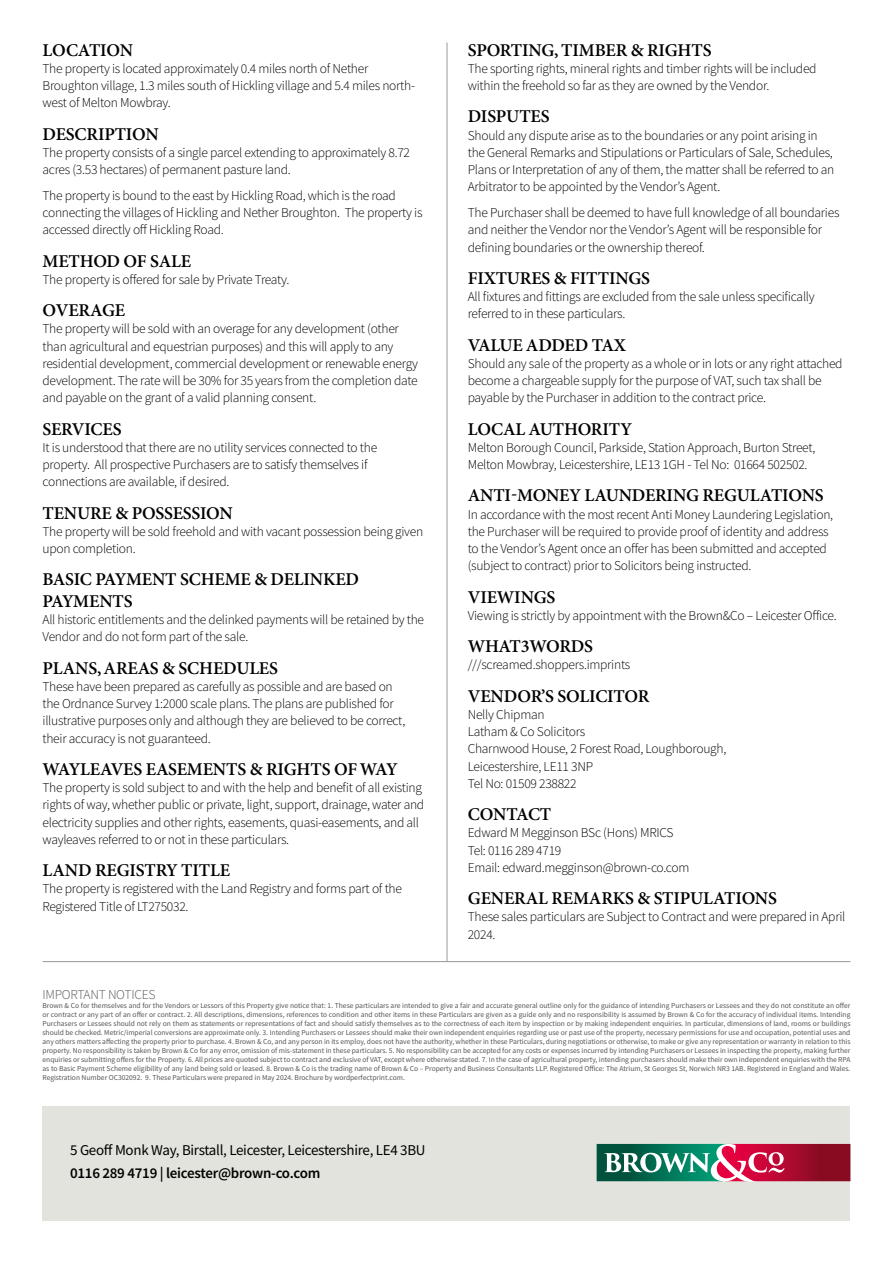
<style>
.page{position:relative;width:893px;height:1263px;background:#fff}
.page>*{position:absolute;margin:0;border:0;box-sizing:border-box;transform-origin:0 0}
.t1{font:600 18px/21.6px "Minion Pro";letter-spacing:-.01em;color:#000}
.t2{font:15px "Source Sans Pro";letter-spacing:-.02em;color:#000}
.t3{font:600 15px "Source Sans Pro";letter-spacing:-.02em;color:#000}
.t4{font:300 13.5px/17.2px "Source Sans Pro";letter-spacing:-.02em;color:#000}
.t5{font:300 13.5px "Source Sans Pro";letter-spacing:-.02em;color:#575756}
.t6{font:7.5px/9px "Source Sans Pro";color:#575756;text-align:justify}
</style>
<div class="page">
<div style="left:43px;top:1106px;width:807px;height:114px;background:#e3e3de"></div>
<svg style="left:597px;top:1144px;width:253px;height:37px;background:#7c5a61"></svg>
<hr style="left:43px;top:961px;width:807px;height:1px;background:#9d9d9c">
<hr style="left:446px;top:43px;width:2px;height:918px;background:#9d9d9c">
<h1 class="t1" style="left:43px;top:40px;width:92px">LOCATION</h1>
<p class="t4" style="left:43px;top:60px;width:374px">The property is located approximately 0.4 miles north of Nether<br>Broughton village, 1.3 miles south of Hickling village and 5.4 miles north&shy;west of Melton Mowbray.</p>
<h1 class="t1" style="left:43px;top:124px;width:118px">DESCRIPTION</h1>
<p class="t4" style="left:43px;top:144px;width:369px">The property consists of a single parcel extending to approximately 8.72 acres (3.53 hectares) of permanent pasture land.</p>
<p class="t4" style="left:43px;top:187px;width:381px">The property is bound to the east by Hickling Road, which is the road connecting the villages of Hickling and Nether Broughton. The property is accessed directly off Hickling Road.</p>
<h1 class="t1" style="left:43px;top:251px;width:150px">METHOD OF SALE</h1>
<p class="t4" style="left:43px;top:271px;width:248px">The property is offered for sale by Private Treaty.</p>
<h1 class="t1" style="left:43px;top:300px;width:84px">OVERAGE</h1>
<p class="t4" style="left:43px;top:320px;width:377px">The property will be sold with an overage for any development (other than agricultural and equestrian purposes) and this will apply to any residential development, commercial development or renewable energy development. The rate will be 30% for 35 years from the completion date and payable on the grant of a valid planning consent.</p>
<h1 class="t1" style="left:43px;top:419px;width:81px">SERVICES</h1>
<p class="t4" style="left:43px;top:439px;width:336px">It is understood that there are no utility services connected to the property. All prospective Purchasers are to satisfy themselves if connections are available, if desired.</p>
<h1 class="t1" style="left:43px;top:503px;width:192px">TENURE &amp; POSSESSION</h1>
<p class="t4" style="left:43px;top:523px;width:382px">The property will be sold freehold and with vacant possession being given upon completion.</p>
<h1 class="t1" style="left:43px;top:569px;width:318px">BASIC PAYMENT SCHEME &amp; DELINKED<br>PAYMENTS</h1>
<p class="t4" style="left:43px;top:611px;width:383px">All historic entitlements and the delinked payments will be retained by the<br>Vendor and do not form part of the sale.</p>
<h1 class="t1" style="left:43px;top:658px;width:237px">PLANS, AREAS &amp; SCHEDULES</h1>
<p class="t4" style="left:43px;top:678px;width:364px">These have been prepared as carefully as possible and are based on the Ordnance Survey 1:2000 scale plans. The plans are published for illustrative purposes only and although they are believed to be correct, their accuracy is not guaranteed.</p>
<h1 class="t1" style="left:43px;top:759px;width:357px">WAYLEAVES EASEMENTS &amp; RIGHTS OF WAY</h1>
<p class="t4" style="left:43px;top:779px;width:383px">The property is sold subject to and with the help and benefit of all existing rights of way, whether public or private, light, support, drainage, water and electricity supplies and other rights, easements, quasi-easements, and all wayleaves referred to or not in these particulars.</p>
<h1 class="t1" style="left:43px;top:860px;width:189px">LAND REGISTRY TITLE</h1>
<p class="t4" style="left:43px;top:880px;width:361px">The property is registered with the Land Registry and forms part of the<br>Registered Title of LT275032.</p>
<h1 class="t1" style="left:468px;top:40px;width:245px">SPORTING, TIMBER &amp; RIGHTS</h1>
<p class="t4" style="left:468px;top:60px;width:350px">The sporting rights, mineral rights and timber rights will be included within the freehold so far as they are owned by the Vendor.</p>
<h1 class="t1" style="left:468px;top:107px;width:83px">DISPUTES</h1>
<p class="t4" style="left:468px;top:126px;width:368px">Should any dispute arise as to the boundaries or any point arising in the General Remarks and Stipulations or Particulars of Sale, Schedules, Plans or Interpretation of any of them, the matter shall be referred to an Arbitrator to be appointed by the Vendor’s Agent.</p>
<p class="t4" style="left:468px;top:204px;width:373px">The Purchaser shall be deemed to have full knowledge of all boundaries and neither the Vendor nor the Vendor’s Agent will be responsible for defining boundaries or the ownership thereof.</p>
<h1 class="t1" style="left:468px;top:268px;width:184px">FIXTURES &amp; FITTINGS</h1>
<p class="t4" style="left:468px;top:288px;width:348px">All fixtures and fittings are excluded from the sale unless specifically referred to in these particulars.</p>
<h1 class="t1" style="left:468px;top:335px;width:160px">VALUE ADDED TAX</h1>
<p class="t4" style="left:468px;top:355px;width:376px">Should any sale of the property as a whole or in lots or any right attached become a chargeable supply for the purpose of VAT, such tax shall be payable by the Purchaser in addition to the contract price.</p>
<h1 class="t1" style="left:468px;top:419px;width:166px">LOCAL AUTHORITY</h1>
<p class="t4" style="left:468px;top:439px;width:349px">Melton Borough Council, Parkside, Station Approach, Burton Street,<br>Melton Mowbray, Leicestershire, LE13 1GH - Tel No: 01664 502502.</p>
<h1 class="t1" style="left:468px;top:485px;width:357px">ANTI-MONEY LAUNDERING REGULATIONS</h1>
<p class="t4" style="left:468px;top:505px;width:367px">In accordance with the most recent Anti Money Laundering Legislation, the Purchaser will be required to provide proof of identity and address to the Vendor’s Agent once an offer has been submitted and accepted (subject to contract) prior to Solicitors being instructed.</p>
<h1 class="t1" style="left:468px;top:587px;width:89px">VIEWINGS</h1>
<p class="t4" style="left:468px;top:607px;width:371px">Viewing is strictly by appointment with the Brown&amp;Co – Leicester Office.</p>
<h1 class="t1" style="left:468px;top:636px;width:127px">WHAT3WORDS</h1>
<p class="t4" style="left:468px;top:656px;width:164px">///screamed.shoppers.imprints</p>
<h1 class="t1" style="left:468px;top:686px;width:183px">VENDOR’S SOLICITOR</h1>
<p class="t4" style="left:468px;top:706px;width:260px">Nelly Chipman<br>Latham &amp; Co Solicitors<br>Charnwood House, 2 Forest Road, Loughborough,<br>Leicestershire, LE11 3NP<br>Tel No: 01509 238822</p>
<h1 class="t1" style="left:468px;top:804px;width:85px">CONTACT</h1>
<p class="t4" style="left:468px;top:824px;width:223px">Edward M Megginson BSc (Hons) MRICS<br>Tel: 0116 289 4719<br>Email: edward.megginson@brown-co.com</p>
<h1 class="t1" style="left:468px;top:888px;width:311px">GENERAL REMARKS &amp; STIPULATIONS</h1>
<p class="t4" style="left:468px;top:908px;width:379px">These sales particulars are Subject to Contract and were prepared in April<br>2024.</p>
<p class="t5" style="left:43px;top:986px;width:114px">IMPORTANT NOTICES</p>
<p class="t6" style="left:43px;top:1001px;width:809px">Brown &amp; Co for themselves and for the Vendors or Lessors of this Property give notice that: 1. These particulars are intended to give a fair and accurate general outline only for the guidance of intending Purchasers or Lessees and they do not constitute an offer or contract or any part of an offer or contract. 2. All descriptions, dimensions, references to condition and other items in these Particulars are given as a guide only and no responsibility is assumed by Brown &amp; Co for the accuracy of individual items. Intending Purchasers or Lessees should not rely on them as statements or representations of fact and should satisfy themselves as to the correctness of each item by inspection or by making independent enquiries. In particular, dimensions of land, rooms or buildings should be checked. Metric/imperial conversions are approximate only. 3. Intending Purchasers or Lessees should make their own independent enquiries regarding use or past use of the property, necessary permissions for use and occupation, potential uses and any others matters affecting the property prior to purchase. 4. Brown &amp; Co, and any person in its employ, does not have the authority, whether in these Particulars, during negotiations or otherwise, to make or give any representation or warranty in relation to this property. No responsibility is taken by Brown &amp; Co for any error, omission of mis-statement in these particulars. 5. No responsibility can be accepted for any costs or expenses incurred by intending Purchasers or Lessees in inspecting the property, making further enquiries or submitting offers for the Property. 6. All prices are quoted subject to contract and exclusive of VAT, except where otherwise stated. 7. In the case of agricultural property, intending purchasers should make their own independent enquiries with the RPA as to Basic Payment Scheme eligibility of any land being sold or leased. 8. Brown &amp; Co is the trading name of Brown &amp; Co – Property and Business Consultants LLP. Registered Office: The Atrium, St Georges St, Norwich NR3 1AB. Registered in England and Wales.<br>Registration Number OC302092. 9. These Particulars were prepared in May 2024. Brochure by wordperfectprint.com.</p>
<p class="t2" style="left:70px;top:1141px;width:357px">5 Geoff Monk Way, Birstall, Leicester, Leicestershire, LE4 3BU</p>
<p class="t3" style="left:70px;top:1163px;width:252px">0116 289 4719 | leicester@brown-co.com</p>
</div>
